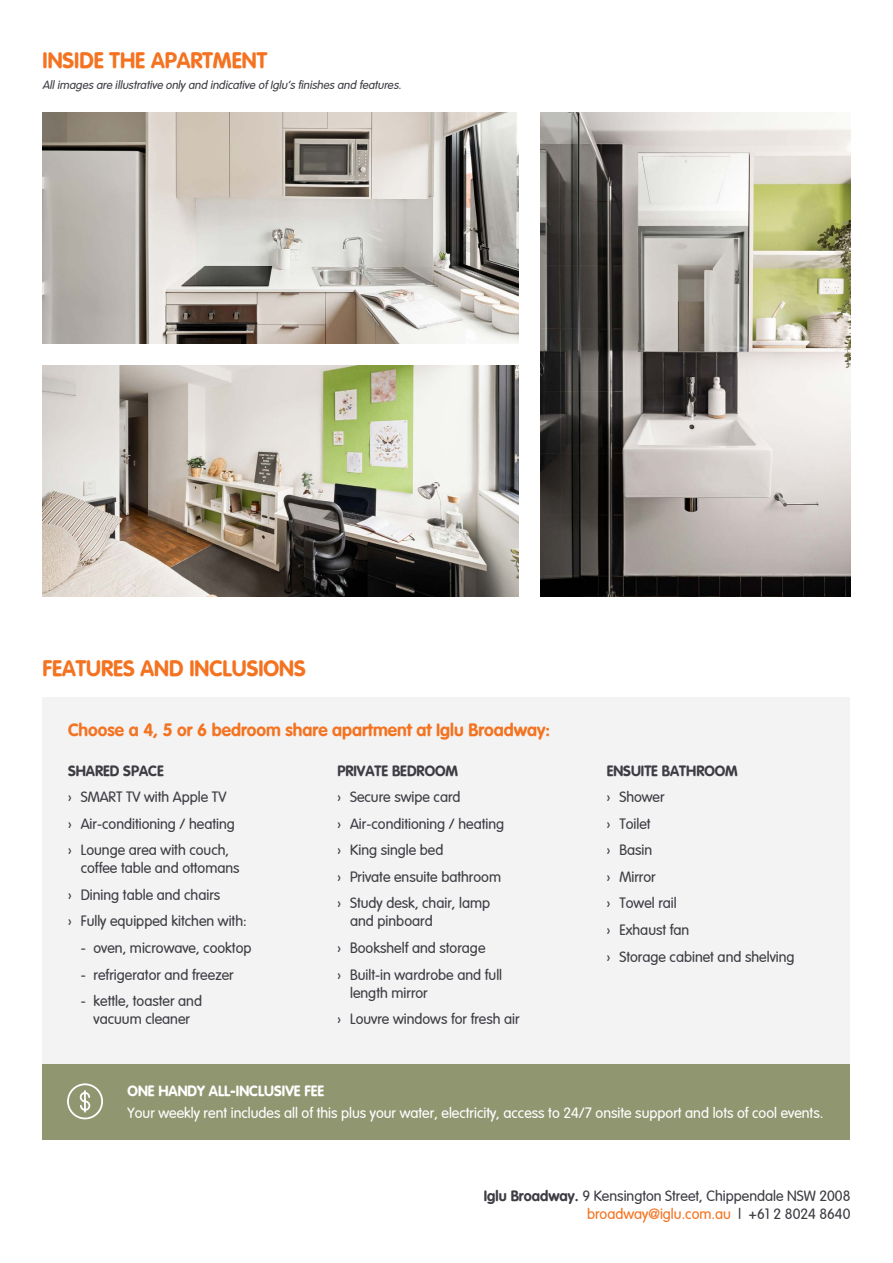
<style>
.page{position:relative;width:893px;height:1263px;background:#fff}
.page>*{position:absolute;margin:0;border:0;box-sizing:border-box;transform-origin:0 0}
.t1{font:700 22.5px "Vag";color:#f47321}
.t2{font:700 18px "Vag";color:#f47321}
.t3{font:300 15px/18px "Vag";color:#3e3d44}
.t4{font:300 15px "Vag";color:#fff}
.t5{font:700 15px "Vag";color:#3e3d44}
.t6{font:300 15px "Vag";color:#f47321}
.t7{font:700 15px "Vag";color:#fff}
.t8{font:italic 300 12px "Vag";color:#3e3d44}
.s1{font-weight:700}
.s2{color:#3e3d44}
</style>
<div class="page">
<div style="left:43px;top:1063px;width:807px;height:77px;background:#909670"></div>
<svg style="left:67px;top:1083px;width:36px;height:37px"></svg>
<img style="left:540px;top:113px;width:310px;height:483px">
<img style="left:43px;top:365px;width:476px;height:231px">
<img style="left:43px;top:113px;width:476px;height:231px">
<div style="left:43px;top:740px;width:807px;height:323px;background:#f3f3f3"></div>
<div style="left:43px;top:697px;width:807px;height:43px;background:#f3f3f3"></div>
<p class="t1" style="left:43px;top:48px;width:226px">INSIDE THE APARTMENT</p>
<p class="t8" style="left:43px;top:78px;width:363px">Allimages are illustrative only and indicative of Iglu’s finishes and features.</p>
<p class="t1" style="left:43px;top:655px;width:265px">FEATURES AND INCLUSIONS</p>
<p class="t2" style="left:68px;top:719px;width:484px">Choose a 4, 5 or 6 bedroom share apartment at Iglu Broadway:</p>
<p class="t5" style="left:68px;top:762px;width:97px">SHARED SPACE</p>
<p class="t3" style="left:68px;top:788px;width:160px">› SMART TV with Apple TV</p>
<p class="t3" style="left:68px;top:815px;width:168px">› Air-conditioning / heating</p>
<p class="t3" style="left:81px;top:841px;width:160px;text-indent:-13px">› Lounge area with couch, coffee table and ottomans</p>
<p class="t3" style="left:68px;top:886px;width:154px">› Dining table and chairs</p>
<p class="t3" style="left:68px;top:913px;width:180px">› Fully equipped kitchen with:</p>
<p class="t3" style="left:81px;top:939px;width:172px">- oven, microwave, cooktop</p>
<p class="t3" style="left:81px;top:966px;width:155px">- refrigerator and freezer</p>
<p class="t3" style="left:81px;top:992px;width:123px;text-align:center">- kettle, toaster and vacuum cleaner</p>
<p class="t5" style="left:337px;top:762px;width:122px">PRIVATE BEDROOM</p>
<p class="t3" style="left:337px;top:788px;width:125px">› Secure swipe card</p>
<p class="t3" style="left:337px;top:815px;width:168px">› Air-conditioning / heating</p>
<p class="t3" style="left:337px;top:841px;width:108px">› King single bed</p>
<p class="t3" style="left:337px;top:868px;width:165px">› Private ensuite bathroom</p>
<p class="t3" style="left:350px;top:895px;width:142px;text-indent:-13px">› Study desk, chair, lamp and pinboard</p>
<p class="t3" style="left:337px;top:939px;width:150px">› Bookshelf and storage</p>
<p class="t3" style="left:350px;top:966px;width:154px;text-indent:-13px">› Built-in wardrobe and full length mirror</p>
<p class="t3" style="left:337px;top:1010px;width:184px">› Louvre windows for fresh air</p>
<p class="t5" style="left:607px;top:762px;width:133px">ENSUITE BATHROOM</p>
<p class="t3" style="left:607px;top:788px;width:60px">› Shower</p>
<p class="t3" style="left:607px;top:815px;width:46px">› Toilet</p>
<p class="t3" style="left:607px;top:841px;width:47px">› Basin</p>
<p class="t3" style="left:607px;top:868px;width:51px">› Mirror</p>
<p class="t3" style="left:607px;top:895px;width:72px">› Towel rail</p>
<p class="t3" style="left:607px;top:921px;width:84px">› Exhaust fan</p>
<p class="t3" style="left:607px;top:948px;width:189px">› Storage cabinet and shelving</p>
<p class="t7" style="left:128px;top:1082px;width:198px">ONE HANDY ALL-INCLUSIVE FEE</p>
<p class="t4" style="left:128px;top:1104px;width:697px">Your weekly rent includes all of this plus your water, electricity, access to 24/7 onsite support and lots of cool events.</p>
<p class="t3" style="left:484px;top:1187px;width:368px"><span class="s1">Iglu Broadway.</span> 9 Kensington Street, Chippendale NSW 2008</p>
<p class="t6" style="left:587px;top:1206px;width:265px">broadway@iglu.com.au <span class="s2">| +61 2 8024 8640</span></p>
</div>
